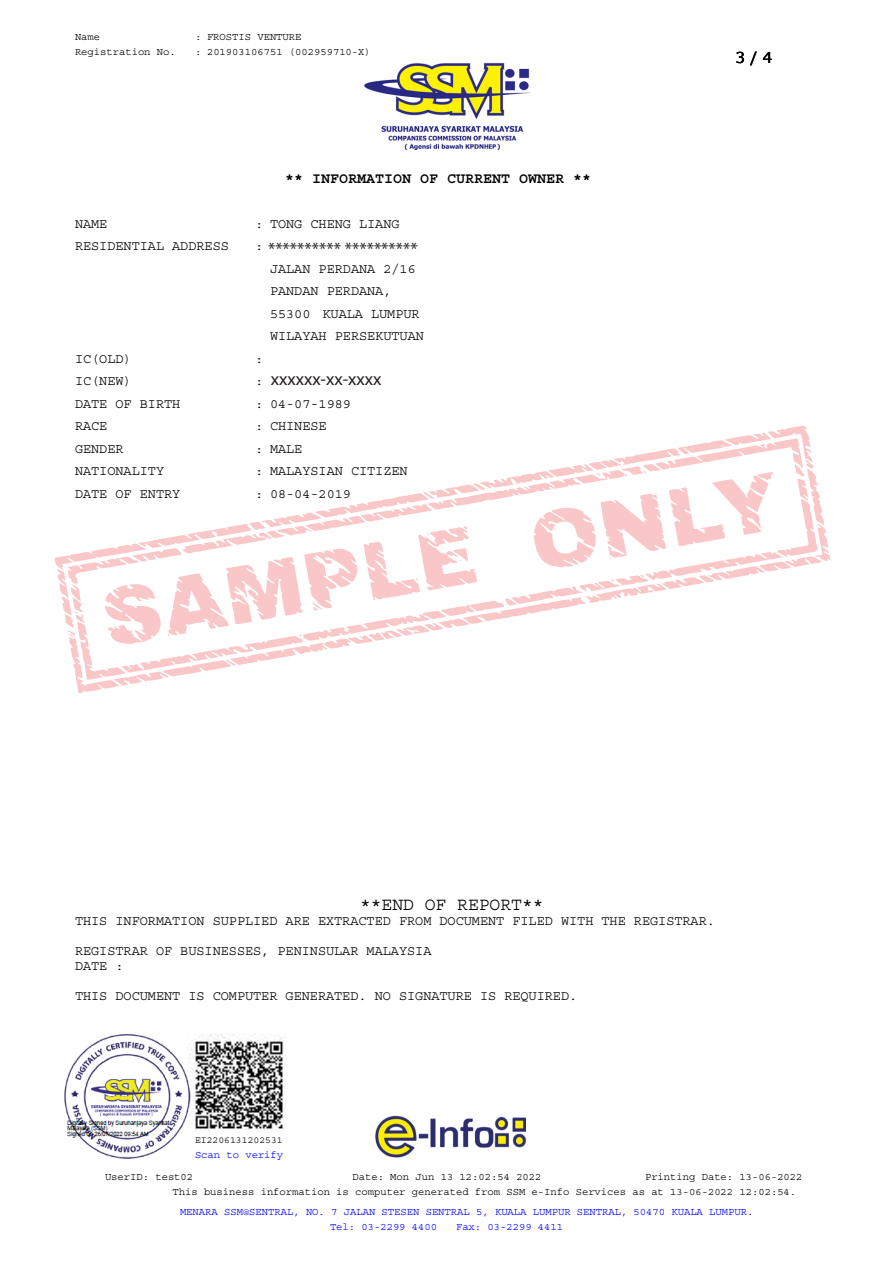
<style>
.page{position:relative;width:893px;height:1263px;background:#fff}
.page>*{position:absolute;margin:0;border:0;box-sizing:border-box;transform-origin:0 0}
.t1{font:18px "Myriad Pro";color:#231f20}
.t2{font:18px "Courier Std";color:#000}
.t3{font:700 15px "Courier Std";color:#000}
.t4{font:15px "Verdana";color:#000}
.t5{font:13.5px/22.5px "Courier Std";color:#000}
.t6{font:10.5px/15px "Courier Std";color:#000}
.t7{font:10.5px/15px "Courier Std";color:#00f}
.t8{font:9.75px "Courier Std";color:#000}
</style>
<div class="page">
<img style="left:364px;top:62px;width:167px;height:88px">
<img style="left:375px;top:1116px;width:150px;height:42px">
<img style="left:194px;top:1033px;width:92px;height:99px">
<svg style="left:55px;top:426px;width:775px;height:267px"></svg>
<img style="left:64px;top:1034px;width:130px;height:125px">
<p class="t6" style="left:75px;top:30px;width:27px">Name</p>
<p class="t6" style="left:195px;top:30px;width:108px">: FROSTIS VENTURE</p>
<p class="t6" style="left:75px;top:45px;width:102px">Registration No.</p>
<p class="t6" style="left:195px;top:45px;width:177px">: 201903106751 (002959710-X)</p>
<p class="t3" style="left:285px;top:170px;width:308px">** INFORMATION OF CURRENT OWNER **</p>
<p class="t5" style="left:75px;top:212px;width:34px">NAME</p>
<p class="t5" style="left:255px;top:212px;width:146px">: TONG CHENG LIANG</p>
<p class="t5" style="left:75px;top:235px;width:155px">RESIDENTIAL ADDRESS</p>
<p class="t5" style="left:270px;top:235px;width:155px;text-indent:-15px">: 29<br>JALAN PERDANA 2/16<br>PANDAN PERDANA,<br>55300 KUALA LUMPUR<br>WILAYAH PERSEKUTUAN</p>
<p class="t5" style="left:75px;top:348px;width:58px">IC(OLD)</p>
<p class="t5" style="left:255px;top:348px;width:10px">:</p>
<p class="t5" style="left:75px;top:370px;width:58px">IC(NEW)</p>
<p class="t5" style="left:255px;top:370px;width:114px">: 890704146217</p>
<p class="t5" style="left:75px;top:393px;width:107px">DATE OF BIRTH</p>
<p class="t5" style="left:255px;top:393px;width:97px">: 04-07-1989</p>
<p class="t5" style="left:75px;top:415px;width:34px">RACE</p>
<p class="t5" style="left:255px;top:415px;width:73px">: CHINESE</p>
<p class="t5" style="left:75px;top:438px;width:50px">GENDER</p>
<p class="t5" style="left:255px;top:438px;width:49px">: MALE</p>
<p class="t5" style="left:75px;top:460px;width:91px">NATIONALITY</p>
<p class="t5" style="left:255px;top:460px;width:154px">: MALAYSIAN CITIZEN</p>
<p class="t5" style="left:75px;top:483px;width:107px">DATE OF ENTRY</p>
<p class="t5" style="left:255px;top:483px;width:97px">: 08-04-2019</p>
<h1 class="t1" style="left:268px;top:238px;width:151px">********** **********</h1>
<h1 class="t1" style="left:271px;top:368px;width:112px">xxxxxx-xx-xxxx</h1>
<p class="t4" style="left:735px;top:48px;width:38px">3 / 4</p>
<h1 class="t2" style="left:360px;top:895px;width:185px">**END OF REPORT**</h1>
<p class="t5" style="left:75px;top:910px;width:641px">THIS INFORMATION SUPPLIED ARE EXTRACTED FROM DOCUMENT FILED WITH THE REGISTRAR.</p>
<p class="t5" style="left:75px;top:944px;width:358px;line-height:15px">REGISTRAR OF BUSINESSES, PENINSULAR MALAYSIA<br>DATE :</p>
<p class="t5" style="left:75px;top:985px;width:504px">THIS DOCUMENT IS COMPUTER GENERATED. NO SIGNATURE IS REQUIRED.</p>
<p class="t8" style="left:195px;top:1134px;width:89px">EI2206131202531</p>
<p class="t7" style="left:195px;top:1147px;width:90px">Scan to verify</p>
<p class="t6" style="left:172px;top:1170px;width:632px;text-indent:472px">Printing Date: 13-06-2022<br>This business information is computer generated from SSM e-Info Services as at 13-06-2022 12:02:54.</p>
<p class="t7" style="left:330px;top:1204px;width:425px;text-indent:-150px">MENARA SSM@SENTRAL, NO. 7 JALAN STESEN SENTRAL 5, KUALA LUMPUR SENTRAL, 50470 KUALA LUMPUR.<br>Tel: 03-2299 4400</p>
<p class="t6" style="left:105px;top:1170px;width:90px">UserID: test02</p>
<p class="t6" style="left:352px;top:1170px;width:191px">Date: Mon Jun 13 12:02:54 2022</p>
<p class="t7" style="left:456px;top:1219px;width:109px">Fax: 03-2299 4411</p>
</div>
